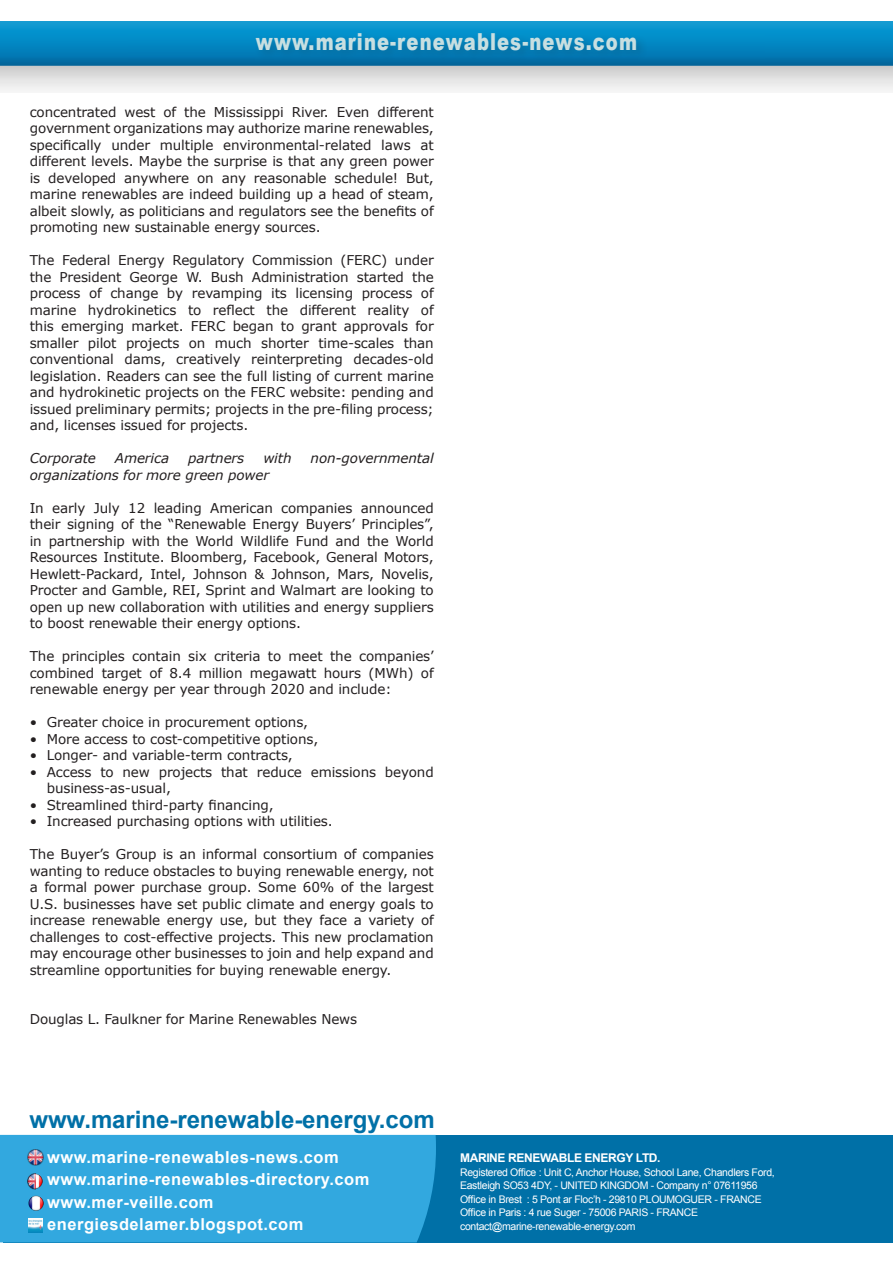
<style>
.page{position:relative;width:893px;height:1263px;background:#fff}
.page>*{position:absolute;margin:0;border:0;box-sizing:border-box;transform-origin:0 0}
.t1{font:700 24px "Arial";color:#0070a7}
.t2{font:900 23.4px "Arial";letter-spacing:.06em;color:#c8dfe1;scale:.77 1}
.t3{font:700 16.5px "Arial";letter-spacing:.03em;color:#fff}
.t4{font:13.5px/16.5px "Verdana";letter-spacing:-.01em;color:#231f20;text-align:justify}
.t5{font:italic 13.5px "Verdana";letter-spacing:-.01em;color:#231f20}
.t6{font:700 12px "Arial";letter-spacing:-.03em;color:#fff}
.t7{font:10.5px/13.5px "Arial";letter-spacing:-.03em;color:#fff}
</style>
<div class="page">
<img style="left:0;top:21px;width:893px;height:70px">
<div style="left:253px;top:29px;width:395px;height:33px;background:#231f20;opacity:.2"></div>
<div style="left:3px;top:1135px;width:890px;height:107px;background:#0070a7"></div>
<div style="left:0;top:1135px;width:436px;height:107px;background:#32a8df"></div>
<img style="left:28px;top:1195px;width:15px;height:15px">
<img style="left:29px;top:1219px;width:14px;height:14px">
<img style="left:28px;top:1150px;width:15px;height:15px">
<img style="left:36px;top:1173px;width:7px;height:15px">
<img style="left:28px;top:1173px;width:8px;height:16px">
<p class="t2" style="left:256px;top:24px;width:496px">www.marine-renewables-news.com</p>
<p class="t4" style="left:30px;top:103px;width:406px">concentrated west of the Mississippi River. Even different government organizations may authorize marine renewables, specifically under multiple environmental-related laws at different levels. Maybe the surprise is that any green power is developed anywhere on any reasonable schedule! But, marine renewables are indeed building up a head of steam, albeit slowly, as politicians and regulators see the benefits of promoting new sustainable energy sources.</p>
<p class="t4" style="left:30px;top:252px;width:406px">The Federal Energy Regulatory Commission (FERC) under the President George W. Bush Administration started the process of change by revamping its licensing process of marine hydrokinetics to reflect the different reality of this emerging market. FERC began to grant approvals for smaller pilot projects on much shorter time-scales than conventional dams, creatively reinterpreting decades-old legislation. Readers can see the full listing of current marine and hydrokinetic projects on the FERC website: pending and issued preliminary permits; projects in the pre-filing process; and, licenses issued for projects.</p>
<p class="t5" style="left:30px;top:449px;width:68px">Corporate</p>
<p class="t5" style="left:115px;top:449px;width:56px">America</p>
<p class="t5" style="left:188px;top:449px;width:58px">partners</p>
<p class="t5" style="left:263px;top:449px;width:30px">with</p>
<p class="t5" style="left:311px;top:449px;width:125px">non-governmental</p>
<p class="t5" style="left:30px;top:465px;width:241px">organizations for more green power</p>
<p class="t4" style="left:30px;top:499px;width:406px">In early July 12 leading American companies announced their signing of the “Renewable Energy Buyers’ Principles”, in partnership with the World Wildlife Fund and the World Resources Institute. Bloomberg, Facebook, General Motors, Hewlett-Packard, Intel, Johnson &amp; Johnson, Mars, Novelis, Procter and Gamble, REI, Sprint and Walmart are looking to open up new collaboration with utilities and energy suppliers to boost renewable their energy options.</p>
<p class="t4" style="left:30px;top:648px;width:405px">The principles contain six criteria to meet the companies’ combined target of 8.4 million megawatt hours (MWh) of renewable energy per year through 2020 and include:</p>
<p class="t4" style="left:30px;top:714px;width:280px">• Greater choice in procurement options,</p>
<p class="t4" style="left:30px;top:730px;width:290px">• More access to cost-competitive options,</p>
<p class="t4" style="left:30px;top:747px;width:265px">• Longer- and variable-term contracts,</p>
<p class="t4" style="left:47px;top:763px;width:388px;text-indent:-17px">• Access to new projects that reduce emissions beyond business-as-usual,</p>
<p class="t4" style="left:30px;top:796px;width:245px">• Streamlined third-party financing,</p>
<p class="t4" style="left:30px;top:813px;width:304px">• Increased purchasing options with utilities.</p>
<p class="t4" style="left:30px;top:846px;width:406px">The Buyer’s Group is an informal consortium of companies wanting to reduce obstacles to buying renewable energy, not a formal power purchase group. Some 60% of the largest U.S. businesses have set public climate and energy goals to increase renewable energy use, but they face a variety of challenges to cost-effective projects. This new proclamation may encourage other businesses to join and help expand and streamline opportunities for buying renewable energy.</p>
<p class="t4" style="left:30px;top:1011px;width:329px">Douglas L. Faulkner for Marine Renewables News</p>
<p class="t1" style="left:29px;top:1103px;width:407px">www.marine-renewable-energy.com</p>
<p class="t3" style="left:47px;top:1146px;width:293px">www.marine-renewables-news.com</p>
<p class="t3" style="left:47px;top:1168px;width:324px">www.marine-renewables-directory.com</p>
<p class="t3" style="left:47px;top:1191px;width:168px">www.mer-veille.com</p>
<p class="t3" style="left:47px;top:1213px;width:258px">energiesdelamer.blogspot.com</p>
<p class="t6" style="left:460px;top:1150px;width:202px">MARINE RENEWABLE ENERGY LTD.</p>
<p class="t7" style="left:460px;top:1165px;width:316px">Registered Office : Unit C, Anchor House, School Lane, Chandlers Ford,</p>
<p class="t7" style="left:460px;top:1179px;width:303px">Eastleigh SO53 4DY, - UNITED KINGDOM - Company n° 07611956<br>Office in Brest : 5 Pont ar Floc’h - 29810 PLOUMOGUER - FRANCE</p>
<p class="t7" style="left:460px;top:1206px;width:239px">Office in Paris : 4 rue Suger - 75006 PARIS - FRANCE</p>
<p class="t7" style="left:460px;top:1219px;width:177px">contact@marine-renewable-energy.com</p>
</div>
